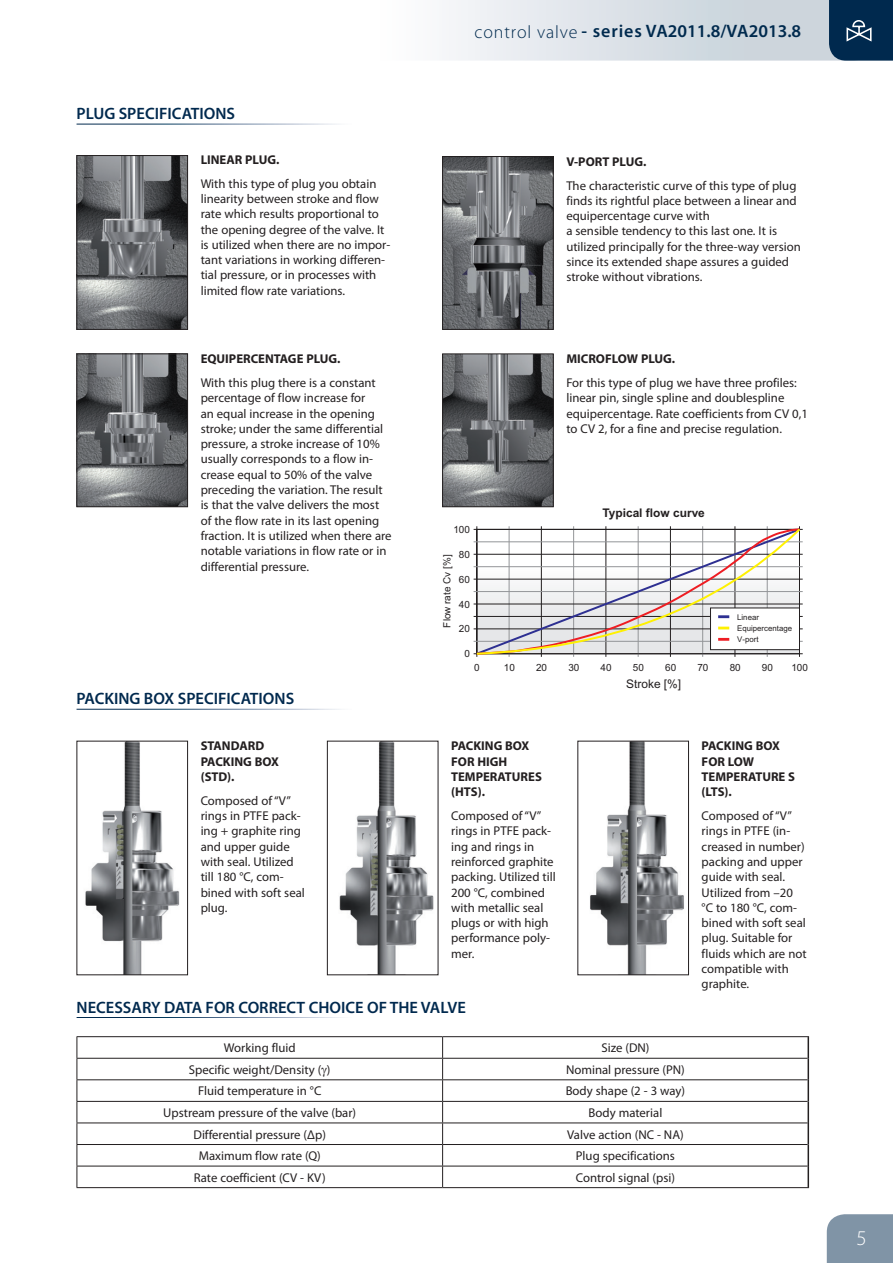
<style>
.page{position:relative;width:893px;height:1263px;background:#fff}
.page>*{position:absolute;margin:0;border:0;box-sizing:border-box;transform-origin:0 0}
.t1{font:300 21px "Myriad Pro";color:#fff}
.t2{font:600 18px "Myriad Pro";color:#002a4e}
.t3{font:600 16.5px "Myriad Pro";color:#00294e}
.t4{font:12.75px/15.3px "Myriad Pro";color:#231f20}
.t5{font:700 12.75px/15.3px "Myriad Pro";color:#231f20}
.t6{font:700 11.85px "Arial";color:#231f20}
.t7{font:11.85px "Arial";color:#231f20}
.t8{font:9.9px "Arial";color:#231f20}
.t9{font:7.8px/11.2px "Arial";color:#231f20}
.s1{font-weight:300}
</style>
<div class="page">
<div style="left:827px;top:1214px;width:66px;height:49px;background:#8094a6"></div>
<svg style="left:449px;top:0;width:444px;height:61px;background:#bfc9d3"></svg>
<img style="left:79px;top:157px;width:107px;height:171px">
<div style="left:77px;top:155px;width:111px;height:175px;border:1px solid #231f20"></div>
<img style="left:444px;top:158px;width:108px;height:170px">
<div style="left:442px;top:156px;width:112px;height:174px;border:1px solid #231f20"></div>
<img style="left:79px;top:355px;width:107px;height:150px">
<div style="left:77px;top:353px;width:111px;height:154px;border:1px solid #231f20"></div>
<img style="left:85px;top:743px;width:95px;height:230px">
<div style="left:77px;top:741px;width:111px;height:234px;border:1px solid #231f20"></div>
<img style="left:339px;top:743px;width:95px;height:230px">
<div style="left:327px;top:741px;width:111px;height:234px;border:1px solid #231f20"></div>
<img style="left:590px;top:743px;width:94px;height:230px">
<div style="left:577px;top:741px;width:112px;height:234px;border:1px solid #231f20"></div>
<hr style="left:807px;top:1037px;width:2px;height:21px;background:#231f20">
<hr style="left:807px;top:1058px;width:2px;height:22px;background:#231f20">
<hr style="left:807px;top:1080px;width:2px;height:21px;background:#231f20">
<hr style="left:807px;top:1101px;width:2px;height:22px;background:#231f20">
<hr style="left:807px;top:1123px;width:2px;height:21px;background:#231f20">
<hr style="left:807px;top:1144px;width:2px;height:22px;background:#231f20">
<hr style="left:807px;top:1166px;width:2px;height:21px;background:#231f20">
<hr style="left:77px;top:1036px;width:366px;height:1px;background:#231f20">
<hr style="left:443px;top:1036px;width:366px;height:1px;background:#231f20">
<hr style="left:77px;top:1058px;width:366px;height:1px;background:#231f20">
<hr style="left:443px;top:1058px;width:364px;height:1px;background:#231f20">
<hr style="left:77px;top:1079px;width:366px;height:1px;background:#231f20">
<hr style="left:443px;top:1079px;width:364px;height:1px;background:#231f20">
<hr style="left:77px;top:1101px;width:366px;height:1px;background:#231f20">
<hr style="left:443px;top:1101px;width:364px;height:1px;background:#231f20">
<hr style="left:77px;top:1122px;width:366px;height:1px;background:#231f20">
<hr style="left:443px;top:1122px;width:364px;height:1px;background:#231f20">
<hr style="left:77px;top:1144px;width:366px;height:1px;background:#231f20">
<hr style="left:443px;top:1144px;width:364px;height:1px;background:#231f20">
<hr style="left:77px;top:1166px;width:366px;height:1px;background:#231f20">
<svg style="left:77px;top:1037px;width:1px;height:150px"></svg>
<hr style="left:443px;top:1166px;width:364px;height:1px;background:#231f20">
<svg style="left:442px;top:1037px;width:1px;height:150px"></svg>
<hr style="left:77px;top:1187px;width:366px;height:1px;background:#231f20">
<hr style="left:443px;top:1187px;width:366px;height:1px;background:#231f20">
<img style="left:444px;top:355px;width:108px;height:150px">
<div style="left:442px;top:353px;width:112px;height:154px;border:1px solid #231f20"></div>
<hr style="left:474px;top:653px;width:329px;height:1px;background:#231f20">
<hr style="left:474px;top:641px;width:329px;height:1px;background:#939598">
<hr style="left:474px;top:629px;width:329px;height:1px;background:#231f20">
<hr style="left:474px;top:616px;width:329px;height:1px;background:#231f20">
<hr style="left:474px;top:604px;width:329px;height:1px;background:#231f20">
<hr style="left:474px;top:591px;width:329px;height:1px;background:#939598">
<hr style="left:474px;top:579px;width:329px;height:1px;background:#231f20">
<hr style="left:474px;top:566px;width:329px;height:1px;background:#939598">
<hr style="left:474px;top:554px;width:329px;height:1px;background:#231f20">
<hr style="left:474px;top:542px;width:329px;height:1px;background:#939598">
<hr style="left:474px;top:529px;width:329px;height:1px;background:#231f20">
<svg style="left:474px;top:526px;width:328px;height:131px"></svg>
<p class="t3" style="left:77px;top:103px;width:160px">PLUG SPECIFICATIONS</p>
<p class="t5" style="left:201px;top:151px;width:80px">LINEAR PLUG.</p>
<p class="t4" style="left:201px;top:176px;width:191px">With this type of plug you obtain linearity between stroke and flow rate which results proportional to the opening degree of the valve. It is utilized when there are no impor&shy;tant variations in working differen&shy;tial pressure, or in processes with limited flow rate variations.</p>
<p class="t5" style="left:201px;top:351px;width:141px">EQUIPERCENTAGE PLUG.</p>
<p class="t4" style="left:201px;top:375px;width:192px">With this plug there is a constant percentage of flow increase for<br>an equal increase in the opening stroke; under the same differential pressure, a stroke increase of 10% usually corresponds to a flow in&shy;crease equal to 50% of the valve preceding the variation. The result is that the valve delivers the most of the flow rate in its last opening fraction. It is utilized when there are notable variations in flow rate or in differential pressure.</p>
<p class="t3" style="left:77px;top:688px;width:219px">PACKING BOX SPECIFICATIONS</p>
<p class="t5" style="left:201px;top:738px;width:80px">STANDARD<br>PACKING BOX (STD).</p>
<p class="t4" style="left:201px;top:793px;width:106px">Composed of “V” rings in PTFE pack&shy;ing + graphite ring and upper guide with seal. Utilized till 180 °C, com&shy;bined with soft seal plug.</p>
<h2 class="t2" style="left:475px;top:19px;width:328px"><span class="s1">control valve</span> - series VA2011.8/VA2013.8</h2>
<p class="t5" style="left:566px;top:153px;width:82px">V-PORT PLUG.</p>
<p class="t4" style="left:566px;top:177px;width:236px">The characteristic curve of this type of plug finds its rightful place between a linear and equipercentage curve with<br>a sensible tendency to this last one. It is utilized principally for the three-way version since its extended shape assures a guided stroke without vibrations.</p>
<p class="t5" style="left:566px;top:351px;width:110px">MICROFLOW PLUG.</p>
<p class="t4" style="left:566px;top:375px;width:243px">For this type of plug we have three profiles: linear pin, single spline and doublespline equipercentage. Rate coefficients from CV 0,1 to CV 2, for a fine and precise regulation.</p>
<p class="t8" style="left:453px;top:526px;width:18px">100</p>
<p class="t8" style="left:459px;top:550px;width:13px">80</p>
<p class="t8" style="left:443px;top:627px;width:74px;rotate:-90deg">Flow rate Cv [%]</p>
<p class="t8" style="left:459px;top:575px;width:13px">60</p>
<p class="t8" style="left:459px;top:600px;width:13px">40</p>
<p class="t8" style="left:459px;top:625px;width:13px">20</p>
<p class="t8" style="left:464px;top:650px;width:7px">0</p>
<p class="t6" style="left:602px;top:508px;width:104px">Typical flow curve</p>
<p class="t9" style="left:737px;top:612px;width:56px">Linear<br>Equipercentage<br>V-port</p>
<p class="t8" style="left:474px;top:664px;width:7px">0</p>
<p class="t8" style="left:504px;top:664px;width:13px">10</p>
<p class="t8" style="left:536px;top:664px;width:13px">20</p>
<p class="t8" style="left:568px;top:664px;width:13px">30</p>
<p class="t8" style="left:601px;top:664px;width:13px">40</p>
<p class="t8" style="left:633px;top:664px;width:13px">50</p>
<p class="t8" style="left:665px;top:664px;width:13px">60</p>
<p class="t8" style="left:697px;top:664px;width:13px">70</p>
<p class="t8" style="left:730px;top:664px;width:13px">80</p>
<p class="t8" style="left:762px;top:664px;width:13px">90</p>
<p class="t8" style="left:791px;top:664px;width:18px">100</p>
<p class="t7" style="left:626px;top:680px;width:57px">Stroke [%]</p>
<p class="t5" style="left:451px;top:738px;width:92px">PACKING BOX<br>FOR HIGH<br>TEMPERATURES (HTS).</p>
<p class="t4" style="left:451px;top:808px;width:106px">Composed of “V” rings in PTFE pack&shy;ing and rings in reinforced graphite packing. Utilized till<br>200 °C, combined with metallic seal plugs or with high performance poly&shy;mer.</p>
<p class="t5" style="left:702px;top:738px;width:95px">PACKING BOX<br>FOR LOW<br>TEMPERATURE S (LTS).</p>
<p class="t4" style="left:702px;top:808px;width:106px">Composed of “V” rings in PTFE (in&shy;creased in number) packing and upper guide with seal.<br>Utilized from –20 °C to 180 °C, com&shy;bined with soft seal plug. Suitable for fluids which are not compatible with graphite.</p>
<p class="t3" style="left:77px;top:997px;width:391px">NECESSARY DATA FOR CORRECT CHOICE OF THE VALVE</p>
<p class="t4" style="left:224px;top:1040px;width:73px">Working fluid</p>
<p class="t4" style="left:601px;top:1040px;width:50px">Size (DN)</p>
<p class="t4" style="left:189px;top:1062px;width:143px">Specific weight/Density ( )</p>
<p class="t4" style="left:566px;top:1062px;width:120px">Nominal pressure (PN)</p>
<p class="t4" style="left:198px;top:1083px;width:125px">Fluid temperature in °C</p>
<p class="t4" style="left:566px;top:1083px;width:121px">Body shape (2 - 3 way)</p>
<p class="t4" style="left:163px;top:1105px;width:194px">Upstream pressure of the valve (bar)</p>
<p class="t4" style="left:589px;top:1105px;width:75px">Body material</p>
<p class="t4" style="left:193px;top:1126px;width:134px">Differential pressure (Δp)</p>
<p class="t4" style="left:567px;top:1126px;width:118px">Valve action (NC - NA)</p>
<p class="t4" style="left:199px;top:1148px;width:124px">Maximum flow rate (Q)</p>
<p class="t4" style="left:576px;top:1148px;width:101px">Plug specifications</p>
<p class="t4" style="left:194px;top:1169px;width:133px">Rate coefficient (CV - KV)</p>
<p class="t4" style="left:576px;top:1169px;width:101px">Control signal (psi)</p>
<h1 class="t1" style="left:856px;top:1226px;width:12px">5</h1>
</div>
